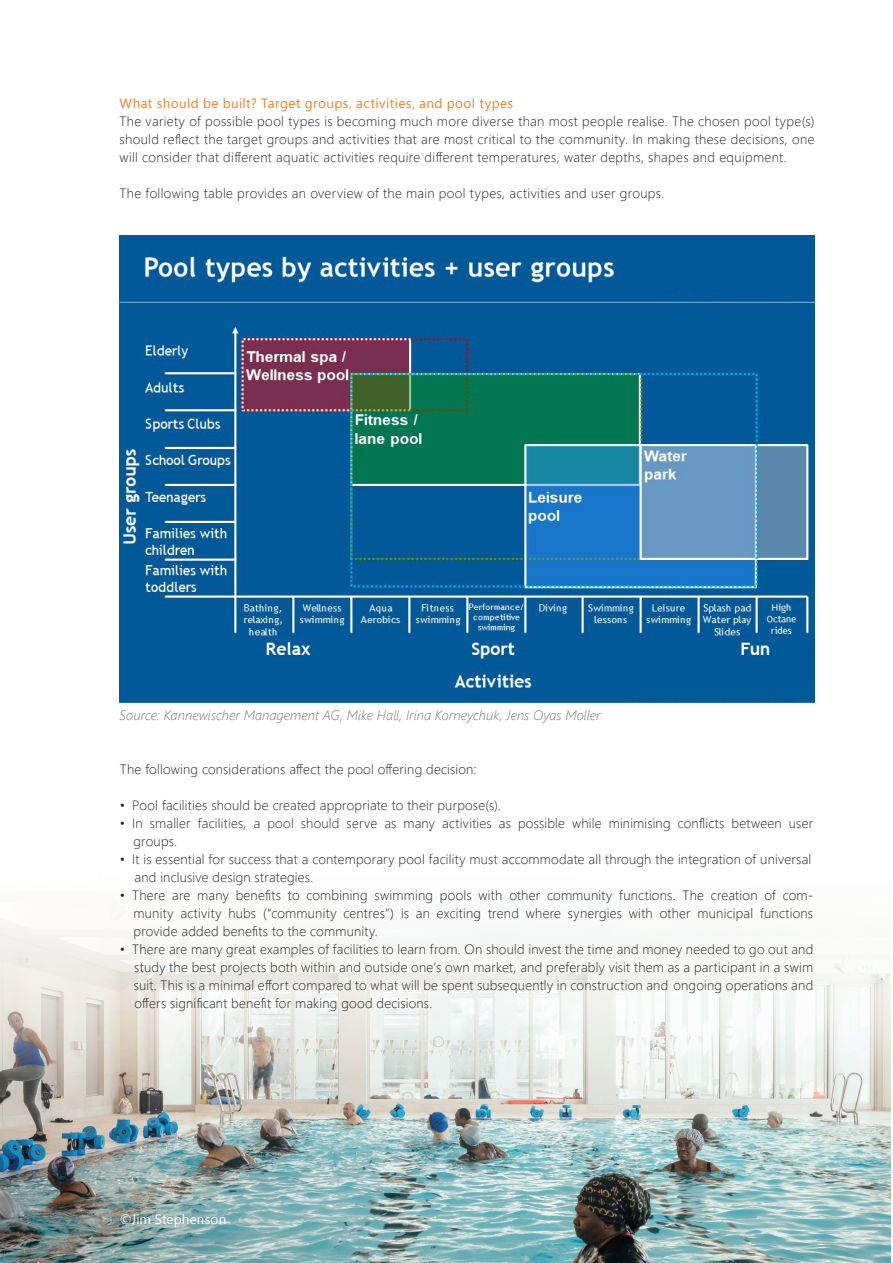
<style>
.page{position:relative;width:893px;height:1263px;background:#fff}
.page>*{position:absolute;margin:0;border:0;box-sizing:border-box;transform-origin:0 0}
.Fließtext_en{font:300 13.5px/18px "Segoe UI";letter-spacing:.015em;color:#231f20;text-align:justify}
.Fließtext_en-2{font:italic 300 13.5px "Segoe UI";letter-spacing:.005em;color:#717478}
.Fließtext_en-3{font:13.5px "Segoe UI";letter-spacing:.03em;color:#f47f24}
.Fließtext_en-4{font:13.5px "Segoe UI";letter-spacing:.01em;color:#fff}
</style>
<div class="page">
<img style="left:120px;top:236px;width:694px;height:467px">
<img style="left:0;top:1078px;width:891px;height:185px">
<svg style="left:0;top:909px;width:891px;height:169px;fill:#f3f6f3"></svg>
<p class="Fließtext_en-3" style="left:120px;top:90px;width:395px">What should be built? Target groups, activities, and pool types</p>
<p class="Fließtext_en" style="left:120px;top:111px;width:696px">The variety of possible pool types is becoming much more diverse than most people realise. The chosen pool type(s) should reflect the target groups and activities that are most critical to the community. In making these decisions, one will consider that different aquatic activities require different temperatures, water depths, shapes and equipment.</p>
<p class="Fließtext_en" style="left:120px;top:183px;width:546px">The following table provides an overview of the main pool types, activities and user groups.</p>
<p class="Fließtext_en-2" style="left:120px;top:702px;width:482px">Source: Kannewischer Management AG, Mike Hall, Irina Korneychuk, Jens Oyas Moller</p>
<p class="Fließtext_en" style="left:120px;top:759px;width:358px">The following considerations affect the pool offering decision:</p>
<p class="Fließtext_en" style="left:120px;top:795px;width:382px">• Pool facilities should be created appropriate to their purpose(s).</p>
<p class="Fließtext_en" style="left:134px;top:813px;width:681px;text-indent:-14px">• In smaller facilities, a pool should serve as many activities as possible while minimising conflicts between user groups.</p>
<p class="Fließtext_en" style="left:120px;top:849px;width:693px">• It is essential for success that a contemporary pool facility must accommodate all through the integration of universal</p>
<p class="Fließtext_en" style="left:134px;top:867px;width:180px">and inclusive design strategies.</p>
<p class="Fließtext_en" style="left:134px;top:885px;width:681px;text-indent:-14px">• There are many benefits to combining swimming pools with other community functions. The creation of com&shy;munity activity hubs (“community centres”) is an exciting trend where synergies with other municipal functions provide added benefits to the community.</p>
<p class="Fließtext_en" style="left:120px;top:939px;width:695px">• There are many great examples of facilities to learn from. On should invest the time and money needed to go out and</p>
<p class="Fließtext_en" style="left:134px;top:957px;width:681px">study the best projects both within and outside one’s own market, and preferably visit them as a participant in a swim</p>
<p class="Fließtext_en" style="left:134px;top:975px;width:681px">suit. This is a minimal effort compared to what will be spent subsequently in construction and ongoing operations and</p>
<p class="Fließtext_en" style="left:134px;top:993px;width:299px">offers significant benefit for making good decisions.</p>
<p class="Fließtext_en-4" style="left:120px;top:1206px;width:108px">©Jim Stephenson</p>
</div>
